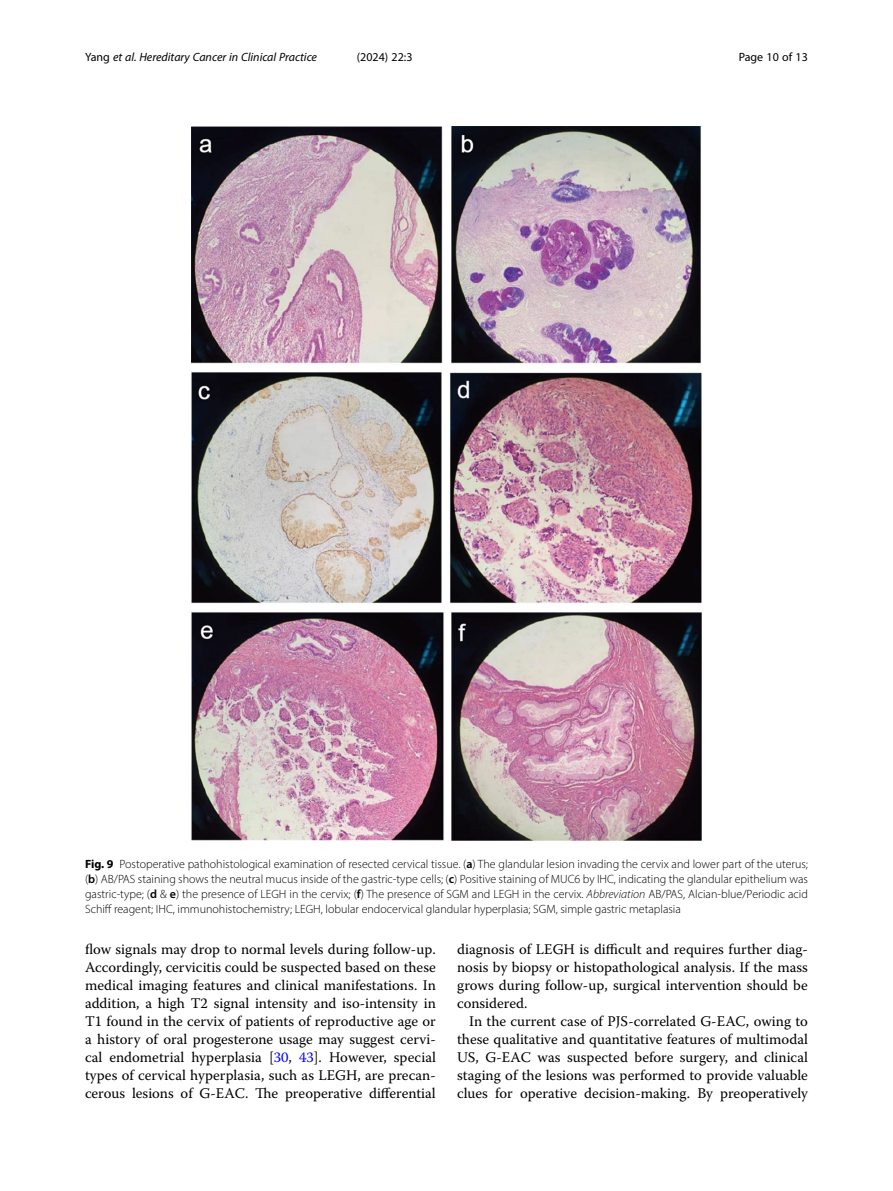
<style>
.page{position:relative;width:893px;height:1191px;background:#fff}
.page>*{position:absolute;margin:0;border:0;box-sizing:border-box;transform-origin:0 0}
.Body_Text_Indent{font:14.7px/18px "Warnock Pro";color:#000;text-align:justify}
.Figure_Caption{font:300 12px/15px "Myriad Pro";color:#000;text-align:justify}
.t1{font:italic 12px "Myriad Pro";color:#000}
.t2{font:12px "Myriad Pro";color:#000}
.s1{font-style:normal}
.s2{font-weight:700}
.s3{font-weight:600}
.s4{font-style:italic}
.s5{color:#00f}
</style>
<div class="page">
<img style="left:191px;top:126px;width:511px;height:715px">
<p class="t1" style="left:85px;top:50px;width:234px"><span class="s1">Yang</span> et al. Hereditary Cancer in Clinical Practice</p>
<p class="t2" style="left:357px;top:50px;width:57px">(2024) 22:3</p>
<p class="t2" style="left:739px;top:50px;width:71px">Page 10 of 13</p>
<p class="Figure_Caption" style="left:85px;top:856px;width:724px"><span class="s2">Fig. 9</span> Postoperative pathohistological examination of resected cervical tissue. (<span class="s3">a</span>) The glandular lesion invading the cervix and lower part of the uterus; (<span class="s3">b</span>) AB/PAS staining shows the neutral mucus inside of the gastric-type cells; (<span class="s3">c</span>) Positive staining of MUC6 by IHC, indicating the glandular epithelium was gastric-type; (<span class="s3">d</span> &amp; <span class="s3">e</span>) the presence of LEGH in the cervix; (<span class="s3">f</span>) The presence of SGM and LEGH in the cervix. <span class="s4">Abbreviation</span> AB/PAS, Alcian-blue/Periodic acid Schiff reagent; IHC, immunohistochemistry; LEGH, lobular endocervical glandular hyperplasia; SGM, simple gastric metaplasia</p>
<p class="Body_Text_Indent" style="left:85px;top:940px;width:352px">flow signals may drop to normal levels during follow-up.<br>Accordingly, cervicitis could be suspected based on these medical imaging features and clinical manifestations. In addition, a high T2 signal intensity and iso-intensity in T1 found in the cervix of patients of reproductive age or a history of oral progesterone usage may suggest cervi&shy;cal endometrial hyperplasia [<span class="s5">30</span>, <span class="s5">43</span>]. However, special types of cervical hyperplasia, such as LEGH, are precan&shy;cerous lesions of G-EAC. The preoperative differential</p>
<p class="Body_Text_Indent" style="left:457px;top:940px;width:352px">diagnosis of LEGH is difficult and requires further diag&shy;nosis by biopsy or histopathological analysis. If the mass grows during follow-up, surgical intervention should be considered.</p>
<p class="Body_Text_Indent" style="left:457px;top:1012px;width:352px;text-indent:12px">In the current case of PJS-correlated G-EAC, owing to these qualitative and quantitative features of multimodal US, G-EAC was suspected before surgery, and clinical staging of the lesions was performed to provide valuable clues for operative decision-making. By preoperatively</p>
</div>
